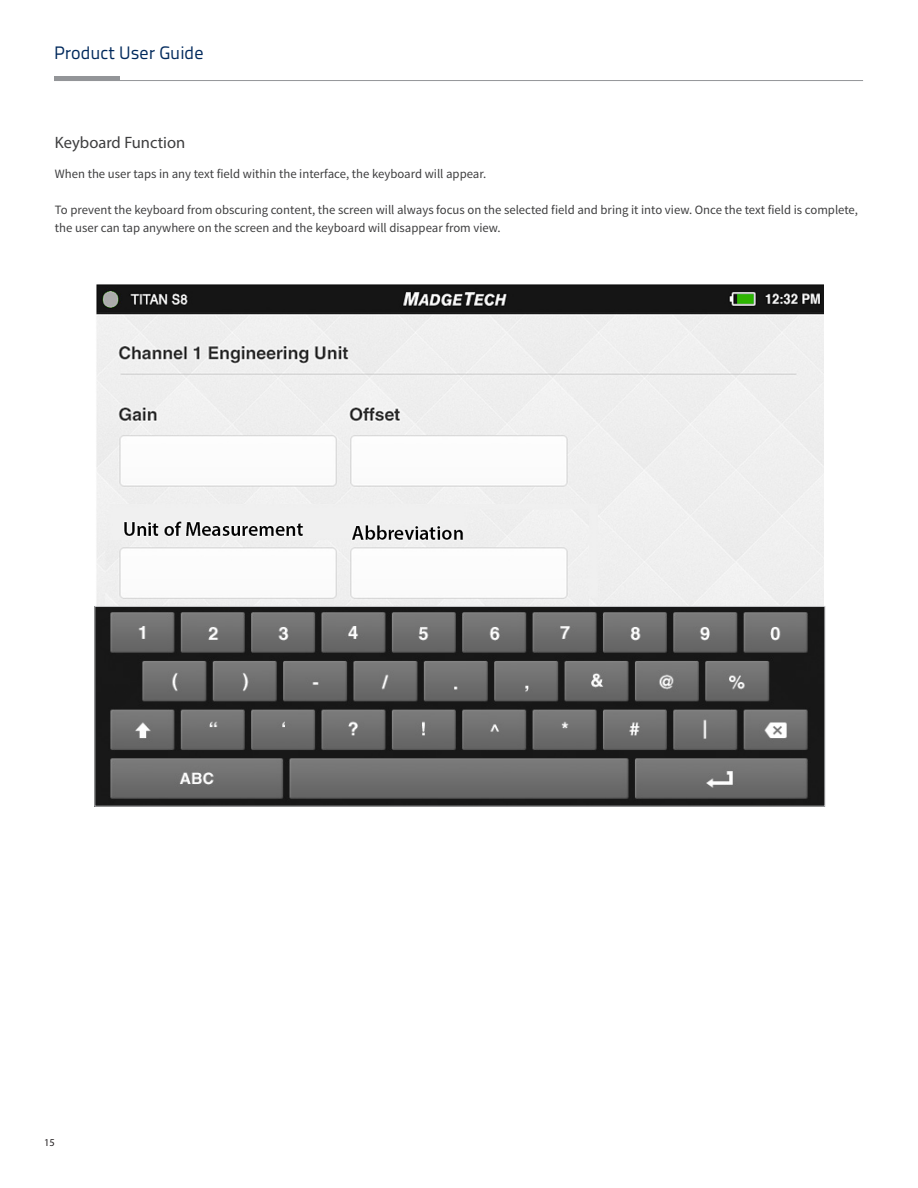
<style>
.page{position:relative;width:918px;height:1188px;background:#fff}
.page>*{position:absolute;margin:0;border:0;box-sizing:border-box;transform-origin:0 0}
.t1{font:18px "Titillium Text 22 L";color:#00295c}
.Body_Text{font:16.5px "Myriad Pro";color:#3e3e3f}
.Bullets{font:12.75px/17.2px "Source Sans Pro";color:#3e3e3f}
.t2{font:10.5px "Myriad Pro";color:#231f20}
</style>
<div class="page">
<hr style="left:54px;top:80px;width:809px;height:1px;background:#939598">
<div style="left:54px;top:76px;width:66px;height:5px;background:#939598"></div>
<img style="left:94px;top:284px;width:730px;height:443px">
<img style="left:97px;top:608px;width:726px;height:196px">
<div style="left:95px;top:606px;width:730px;height:200px;border:1px solid #c7c8ca"></div>
<h1 class="t1" style="left:54px;top:39px;width:151px">Product User Guide</h1>
<p class="Body_Text" style="left:55px;top:132px;width:132px">Keyboard Function</p>
<p class="Bullets" style="left:55px;top:166px;width:433px">When the user taps in any text field within the interface, the keyboard will appear.</p>
<p class="Bullets" style="left:55px;top:202px;width:805px">To prevent the keyboard from obscuring content, the screen will always focus on the selected field and bring it into view. Once the text field is complete, the user can tap anywhere on the screen and the keyboard will disappear from view.</p>
<p class="t2" style="left:44px;top:1136px;width:12px">15</p>
</div>
